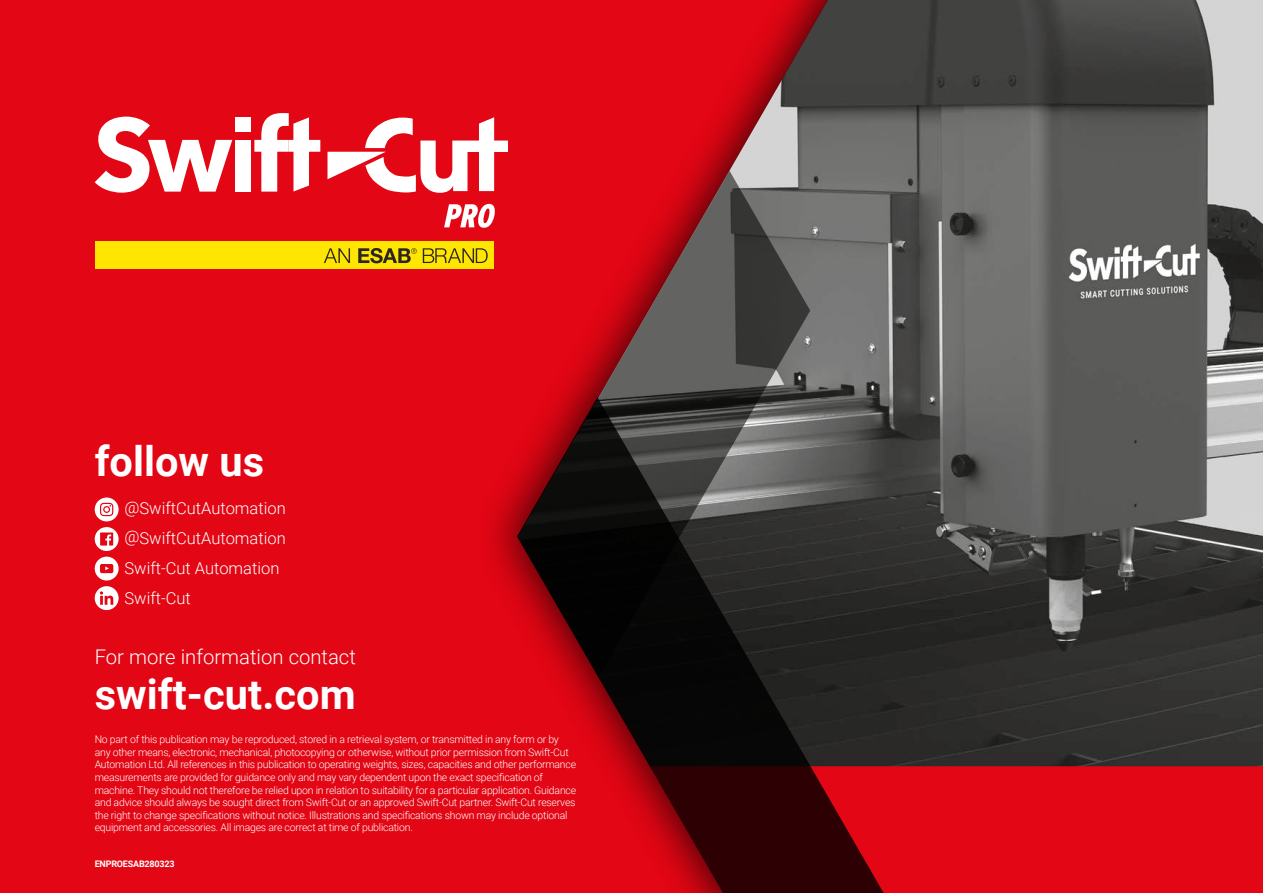
<style>
.page{position:relative;width:1263px;height:893px;background:#e30614}
.page>*{position:absolute;margin:0;border:0;box-sizing:border-box;transform-origin:0 0}
.t1{font:700 41.55px "Roboto";color:#fff}
.t2{font:300 20.25px "Roboto";color:#fff}
.t3{font:300 16.5px "Roboto";color:#fff}
.Body_Copy{font:300 10.5px/12.6px "Roboto";letter-spacing:-.02em;color:#fff}
.Body_Copy-2{font:700 9px "Roboto";letter-spacing:-.02em;color:#fff}
</style>
<div class="page">
<img style="left:691px;top:0;width:572px;height:766px">
<svg style="left:893px;top:766px;width:370px;height:1px"></svg>
<svg style="left:517px;top:397px;width:376px;height:496px"></svg>
<svg style="left:518px;top:171px;width:292px;height:506px"></svg>
<div style="left:96px;top:241px;width:398px;height:28px;background:#ffe600"></div>
<svg style="left:324px;top:248px;width:26px;height:15px"></svg>
<svg style="left:423px;top:248px;width:65px;height:15px"></svg>
<svg style="left:358px;top:248px;width:59px;height:15px"></svg>
<svg style="left:327px;top:117px;width:181px;height:76px"></svg>
<div style="left:235px;top:140px;width:16px;height:52px;background:#fff"></div>
<svg style="left:95px;top:117px;width:137px;height:76px"></svg>
<svg style="left:254px;top:113px;width:66px;height:79px"></svg>
<div style="left:235px;top:117px;width:16px;height:15px;background:#fff"></div>
<svg style="left:444px;top:204px;width:51px;height:24px"></svg>
<svg style="left:95px;top:497px;width:24px;height:24px"></svg>
<svg style="left:95px;top:527px;width:24px;height:24px"></svg>
<svg style="left:95px;top:557px;width:24px;height:23px"></svg>
<svg style="left:95px;top:586px;width:24px;height:24px"></svg>
<p class="t1" style="left:95px;top:432px;width:171px">follow us</p>
<p class="t3" style="left:124px;top:497px;width:163px">@SwiftCutAutomation</p>
<p class="t3" style="left:124px;top:526px;width:163px">@SwiftCutAutomation</p>
<p class="t3" style="left:124px;top:557px;width:156px">Swift-Cut Automation</p>
<p class="t3" style="left:124px;top:586px;width:68px">Swift-Cut</p>
<p class="t2" style="left:95px;top:642px;width:263px">For more information contact</p>
<p class="t1" style="left:95px;top:665px;width:263px">swift-cut.com</p>
<p class="Body_Copy" style="left:95px;top:733px;width:483px">No part of this publication may be reproduced, stored in a retrieval system, or transmitted in any form or by any other means, electronic, mechanical, photocopying or otherwise, without prior permission from Swift-Cut Automation Ltd. All references in this publication to operating weights, sizes, capacities and other performance measurements are provided for guidance only and may vary dependent upon the exact specification of machine. They should not therefore be relied upon in relation to suitability for a particular application. Guidance and advice should always be sought direct from Swift-Cut or an approved Swift-Cut partner. Swift-Cut reserves the right to change specifications without notice. Illustrations and specifications shown may include optional equipment and accessories. All images are correct at time of publication.</p>
<p class="Body_Copy-2" style="left:95px;top:858px;width:82px">ENPROESAB280323</p>
</div>
